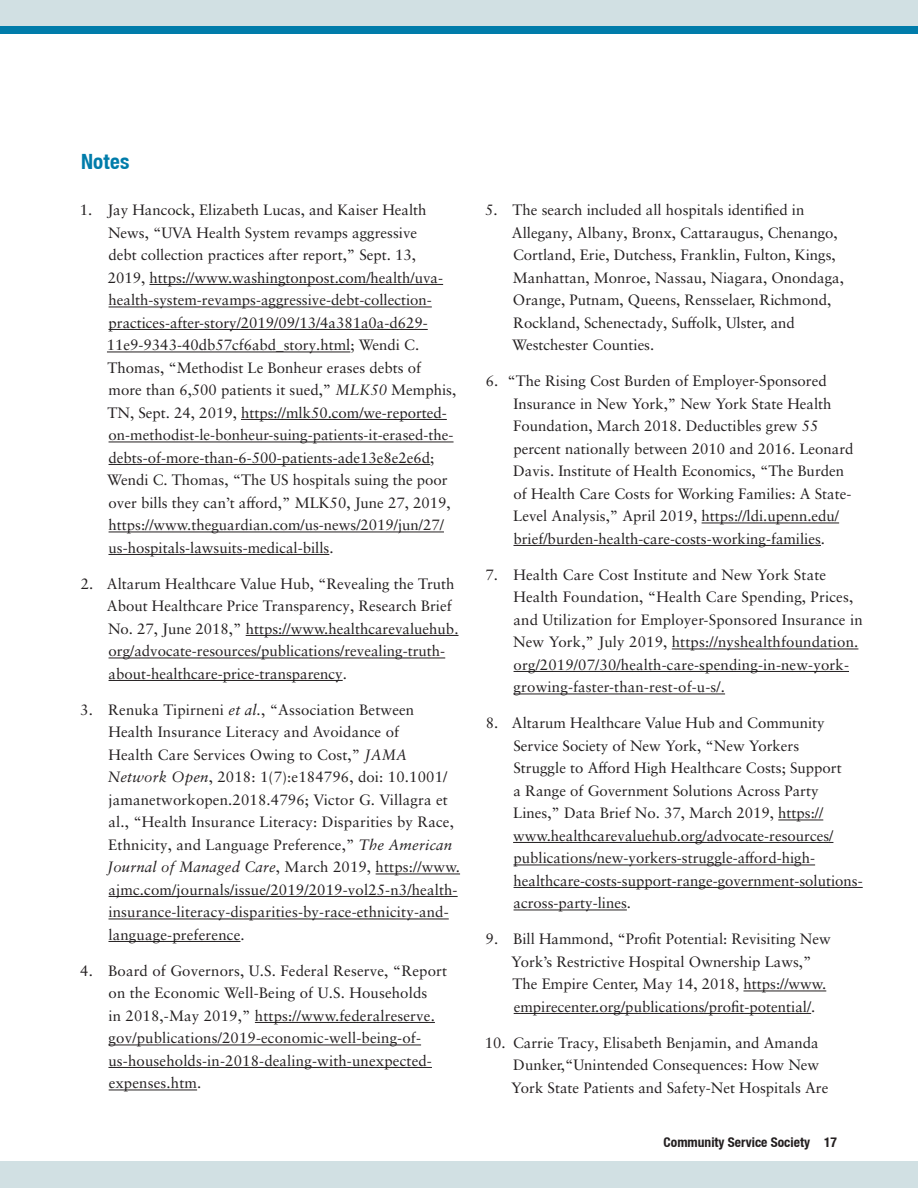
<style>
.page{position:relative;width:918px;height:1188px;background:#fff}
.page>*{position:absolute;margin:0;border:0;box-sizing:border-box;transform-origin:0 0}
.Section{font:700 condensed 21px "Helvetica Neue LT";letter-spacing:.01em;color:#007caa}
.t1{font:15px/22.5px "Sabon LT Pro";color:#231f20}
.t2{font:700 condensed 13.5px "Helvetica Neue LT";color:#231f20}
.s1{font-style:italic}
</style>
<div class="page">
<div style="left:0;top:0;width:918px;height:34px;background:#007caa"></div>
<div style="left:0;top:1161px;width:918px;height:27px;background:#d1e0e3"></div>
<div style="left:0;top:0;width:918px;height:26px;background:#d1e0e3"></div>
<hr style="left:149px;top:284px;width:294px;height:1px;background:#231f20">
<hr style="left:109px;top:307px;width:323px;height:1px;background:#231f20">
<hr style="left:108px;top:329px;width:320px;height:1px;background:#231f20">
<hr style="left:107px;top:352px;width:243px;height:1px;background:#231f20">
<hr style="left:241px;top:419px;width:206px;height:1px;background:#231f20">
<hr style="left:109px;top:442px;width:345px;height:1px;background:#231f20">
<hr style="left:109px;top:464px;width:321px;height:1px;background:#231f20">
<hr style="left:109px;top:532px;width:335px;height:1px;background:#231f20">
<hr style="left:108px;top:554px;width:221px;height:1px;background:#231f20">
<hr style="left:246px;top:635px;width:213px;height:1px;background:#231f20">
<hr style="left:109px;top:658px;width:336px;height:1px;background:#231f20">
<hr style="left:109px;top:680px;width:234px;height:1px;background:#231f20">
<hr style="left:376px;top:874px;width:84px;height:1px;background:#231f20">
<hr style="left:109px;top:896px;width:349px;height:1px;background:#231f20">
<hr style="left:108px;top:919px;width:341px;height:1px;background:#231f20">
<hr style="left:108px;top:941px;width:132px;height:1px;background:#231f20">
<hr style="left:255px;top:1022px;width:180px;height:1px;background:#231f20">
<hr style="left:109px;top:1045px;width:312px;height:1px;background:#231f20">
<hr style="left:108px;top:1067px;width:324px;height:1px;background:#231f20">
<hr style="left:109px;top:1090px;width:88px;height:1px;background:#231f20">
<hr style="left:702px;top:523px;width:137px;height:1px;background:#231f20">
<hr style="left:513px;top:545px;width:308px;height:1px;background:#231f20">
<hr style="left:672px;top:649px;width:186px;height:1px;background:#231f20">
<hr style="left:514px;top:671px;width:335px;height:1px;background:#231f20">
<hr style="left:514px;top:694px;width:211px;height:1px;background:#231f20">
<hr style="left:778px;top:820px;width:45px;height:1px;background:#231f20">
<hr style="left:513px;top:842px;width:320px;height:1px;background:#231f20">
<hr style="left:513px;top:865px;width:302px;height:1px;background:#231f20">
<hr style="left:514px;top:887px;width:349px;height:1px;background:#231f20">
<hr style="left:514px;top:910px;width:113px;height:1px;background:#231f20">
<hr style="left:743px;top:991px;width:83px;height:1px;background:#231f20">
<hr style="left:514px;top:1013px;width:297px;height:1px;background:#231f20">
<p class="Section" style="left:81px;top:148px;width:50px">Notes</p>
<p class="t1" style="left:107px;top:199px;width:351px;text-indent:-27px">1. Jay Hancock, Elizabeth Lucas, and Kaiser Health News, “UVA Health System revamps aggressive<br>debt collection practices after report,” Sept. 13,<br>2019, https://www.washingtonpost.com/health/uva&shy;health-system-revamps-aggressive-debt-collection&shy;practices-after-story/2019/09/13/4a381a0a-d629- 11e9-9343-40db57cf6abd_story.html; Wendi C.<br>Thomas, “Methodist Le Bonheur erases debts of more than 6,500 patients it sued,” <span class="s1">MLK50</span> Memphis, TN, Sept. 24, 2019, https://mlk50.com/we-reported&shy;on-methodist-le-bonheur-suing-patients-it-erased-the&shy;debts-of-more-than-6-500-patients-ade13e8e2e6d; Wendi C. Thomas, “The US hospitals suing the poor over bills they can’t afford,” MLK50, June 27, 2019, https://www.theguardian.com/us-news/2019/jun/27/ us-hospitals-lawsuits-medical-bills.</p>
<p class="t1" style="left:107px;top:572px;width:353px;text-indent:-26px">2. Altarum Healthcare Value Hub, “Revealing the Truth About Healthcare Price Transparency, Research Brief No. 27, June 2018,” https://www.healthcarevaluehub. org/advocate-resources/publications/revealing-truth&shy;about-healthcare-price-transparency.</p>
<p class="t1" style="left:108px;top:698px;width:354px;text-indent:-27px">3. Renuka Tipirneni <span class="s1">et al.</span>, “Association Between Health Insurance Literacy and Avoidance of<br>Health Care Services Owing to Cost,” <span class="s1">JAMA Network Open</span>, 2018: 1(7):e184796, doi: 10.1001/ jamanetworkopen.2018.4796; Victor G. Villagra et al., “Health Insurance Literacy: Disparities by Race, Ethnicity, and Language Preference,” <span class="s1">The American Journal of Managed Care</span>, March 2019, https://www. ajmc.com/journals/issue/2019/2019-vol25-n3/health&shy;insurance-literacy-disparities-by-race-ethnicity-and&shy;language-preference.</p>
<p class="t1" style="left:108px;top:959px;width:340px;text-indent:-28px">4. Board of Governors, U.S. Federal Reserve, “Report on the Economic Well-Being of U.S. Households<br>in 2018,-May 2019,” https://www.federalreserve. gov/publications/2019-economic-well-being-of&shy;us-households-in-2018-dealing-with-unexpected&shy;expenses.htm.</p>
<p class="t1" style="left:512px;top:199px;width:333px;text-indent:-27px">5. The search included all hospitals identified in Allegany, Albany, Bronx, Cattaraugus, Chenango, Cortland, Erie, Dutchess, Franklin, Fulton, Kings, Manhattan, Monroe, Nassau, Niagara, Onondaga, Orange, Putnam, Queens, Rensselaer, Richmond, Rockland, Schenectady, Suffolk, Ulster, and Westchester Counties.</p>
<p class="t1" style="left:513px;top:370px;width:342px;text-indent:-27px">6. “The Rising Cost Burden of Employer-Sponsored Insurance in New York,” New York State Health Foundation, March 2018. Deductibles grew 55 percent nationally between 2010 and 2016. Leonard Davis. Institute of Health Economics, “The Burden of Health Care Costs for Working Families: A State-Level Analysis,” April 2019, https://ldi.upenn.edu/ brief/burden-health-care-costs-working-families.</p>
<p class="t1" style="left:513px;top:563px;width:351px;text-indent:-28px">7. Health Care Cost Institute and New York State Health Foundation, “Health Care Spending, Prices, and Utilization for Employer-Sponsored Insurance in New York,” July 2019, https://nyshealthfoundation. org/2019/07/30/health-care-spending-in-new-york&shy;growing-faster-than-rest-of-u-s/.</p>
<p class="t1" style="left:513px;top:712px;width:351px;text-indent:-27px">8. Altarum Healthcare Value Hub and Community Service Society of New York, “New Yorkers<br>Struggle to Afford High Healthcare Costs; Support<br>a Range of Government Solutions Across Party Lines,” Data Brief No. 37, March 2019, https:// www.healthcarevaluehub.org/advocate-resources/ publications/new-yorkers-struggle-afford-high&shy;healthcare-costs-support-range-government-solutions&shy;across-party-lines.</p>
<p class="t1" style="left:511px;top:928px;width:321px;text-indent:-26px">9. Bill Hammond, “Profit Potential: Revisiting New York’s Restrictive Hospital Ownership Laws,” The Empire Center, May 14, 2018, https://www. empirecenter.org/publications/profit-potential/.</p>
<p class="t1" style="left:511px;top:1031px;width:319px;text-indent:-26px">10. Carrie Tracy, Elisabeth Benjamin, and Amanda<br>Dunker,“Unintended Consequences: How New<br>York State Patients and Safety-Net Hospitals Are</p>
<p class="t2" style="left:664px;top:1134px;width:175px">Community Service Society 17</p>
</div>
